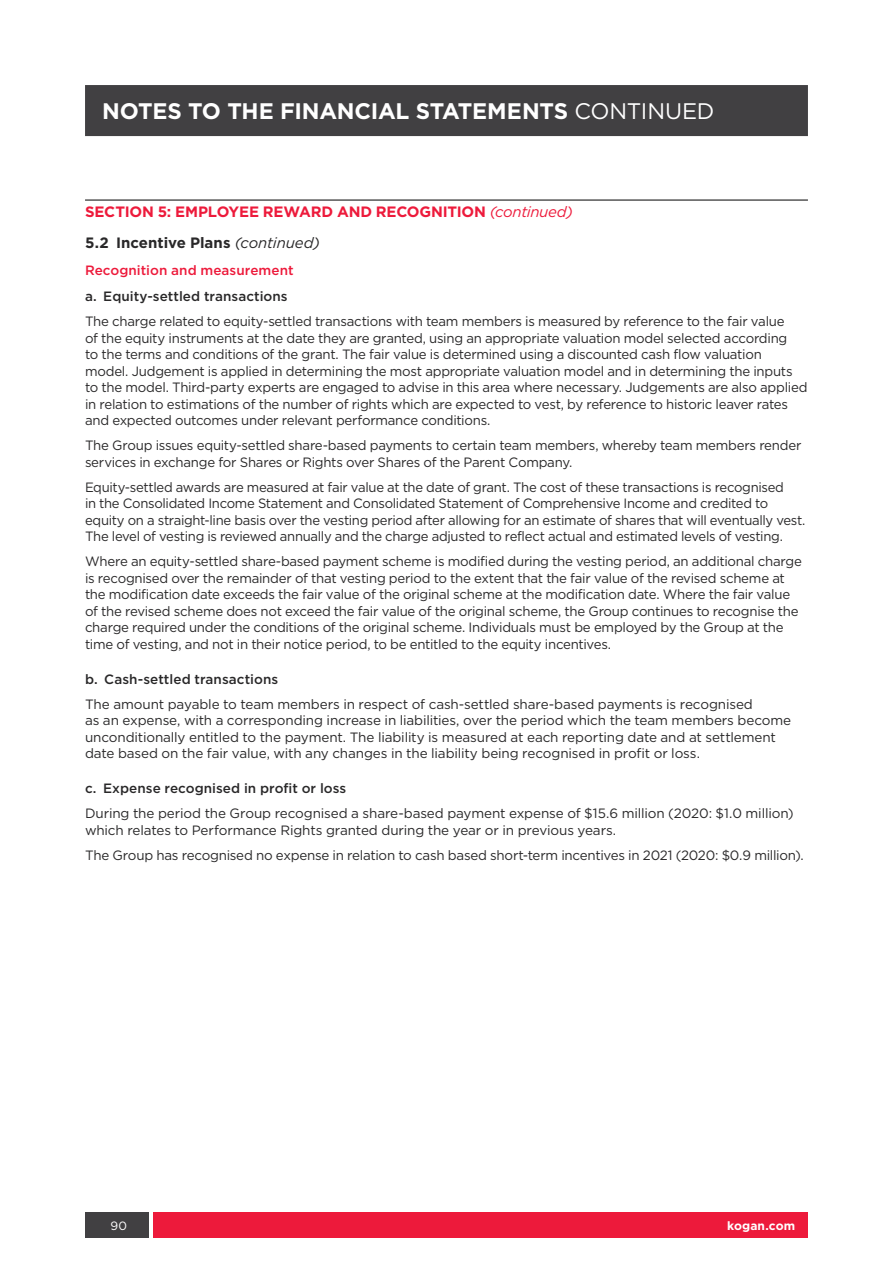
<style>
.page{position:relative;width:893px;height:1263px;background:#fff}
.page>*{position:absolute;margin:0;border:0;box-sizing:border-box;transform-origin:0 0}
.t1{font:700 22.5px "Gotham";color:#fff}
.t2{font:22.5px "Gotham";letter-spacing:-.01em;color:#fff}
.t3{font:700 15px/30.8px "Gotham";letter-spacing:-.01em;color:#ed1a3b}
.t4{font:13.5px/16.5px "Gotham";letter-spacing:-.02em;color:#292829}
.t5{font:500 13.5px "Gotham";letter-spacing:.005em;color:#292829}
.t6{font:500 13.5px "Gotham";letter-spacing:.005em;color:#ed1a3b}
.t7{font:700 12px "Gotham";letter-spacing:.01em;color:#fff}
.t8{font:12px "Gotham";color:#fff}
.s1{font-weight:400;font-style:italic}
.s2{color:#292829}
.s3{font-weight:400;font-style:italic;color:#292829}
</style>
<div class="page">
<div style="left:153px;top:1212px;width:655px;height:25px;background:#ed1a3b"></div>
<div style="left:85px;top:1212px;width:64px;height:25px;background:#414042"></div>
<div style="left:85px;top:85px;width:723px;height:51px;background:#414042"></div>
<hr style="left:85px;top:200px;width:723px;height:1px;background:#000">
<h1 class="t1" style="left:102px;top:96px;width:34px">NOTES</h1>
<h1 class="t1" style="left:188px;top:96px;width:56px">TO THE</h1>
<h1 class="t1" style="left:280px;top:96px;width:30px">FINANCIAL</h1>
<h1 class="t1" style="left:416px;top:96px;width:31px">STATEMENTS</h1>
<h1 class="t2" style="left:574px;top:99px;width:142px">CONTINUED</h1>
<p class="t3" style="left:85px;top:196px;width:489px">SECTION 5: EMPLOYEE REWARD AND RECOGNITION <span class="s1">(continued)<br></span><span class="s2">5.2 INCENTIVE PLANS</span> <span class="s3">(continued)</span></p>
<p class="t6" style="left:85px;top:261px;width:210px">Recognition and measurement</p>
<p class="t5" style="left:85px;top:287px;width:204px">a. Equity-settled transactions</p>
<p class="t4" style="left:85px;top:313px;width:724px">The charge related to equity-settled transactions with team members is measured by reference to the fair value<br>of the equity instruments at the date they are granted, using an appropriate valuation model selected according<br>to the terms and conditions of the grant. The fair value is determined using a discounted cash flow valuation model. Judgement is applied in determining the most appropriate valuation model and in determining the inputs to the model. Third-party experts are engaged to advise in this area where necessary. Judgements are also applied in relation to estimations of the number of rights which are expected to vest, by reference to historic leaver rates and expected outcomes under relevant performance conditions.</p>
<p class="t4" style="left:85px;top:437px;width:718px">The Group issues equity-settled share-based payments to certain team members, whereby team members render services in exchange for Shares or Rights over Shares of the Parent Company.</p>
<p class="t4" style="left:85px;top:478px;width:722px">Equity-settled awards are measured at fair value at the date of grant. The cost of these transactions is recognised<br>in the Consolidated Income Statement and Consolidated Statement of Comprehensive Income and credited to equity on a straight-line basis over the vesting period after allowing for an estimate of shares that will eventually vest.<br>The level of vesting is reviewed annually and the charge adjusted to reflect actual and estimated levels of vesting.</p>
<p class="t4" style="left:85px;top:553px;width:718px">Where an equity-settled share-based payment scheme is modified during the vesting period, an additional charge is recognised over the remainder of that vesting period to the extent that the fair value of the revised scheme at the modification date exceeds the fair value of the original scheme at the modification date. Where the fair value of the revised scheme does not exceed the fair value of the original scheme, the Group continues to recognise the charge required under the conditions of the original scheme. Individuals must be employed by the Group at the time of vesting, and not in their notice period, to be entitled to the equity incentives.</p>
<p class="t5" style="left:85px;top:670px;width:195px">b. Cash-settled transactions</p>
<p class="t4" style="left:85px;top:695px;width:708px">The amount payable to team members in respect of cash-settled share-based payments is recognised<br>as an expense, with a corresponding increase in liabilities, over the period which the team members become unconditionally entitled to the payment. The liability is measured at each reporting date and at settlement date based on the fair value, with any changes in the liability being recognised in profit or loss.</p>
<p class="t5" style="left:85px;top:779px;width:263px">c. Expense recognised in profit or loss</p>
<p class="t4" style="left:85px;top:805px;width:710px">During the period the Group recognised a share-based payment expense of $15.6 million (2020: $1.0 million) which relates to Performance Rights granted during the year or in previous years.</p>
<p class="t4" style="left:85px;top:846px;width:720px">The Group has recognised no expense in relation to cash based short-term incentives in 2021 (2020: $0.9 million).</p>
<p class="t8" style="left:111px;top:1218px;width:18px">90</p>
<p class="t7" style="left:727px;top:1217px;width:70px">KOGAN.COM</p>
</div>
